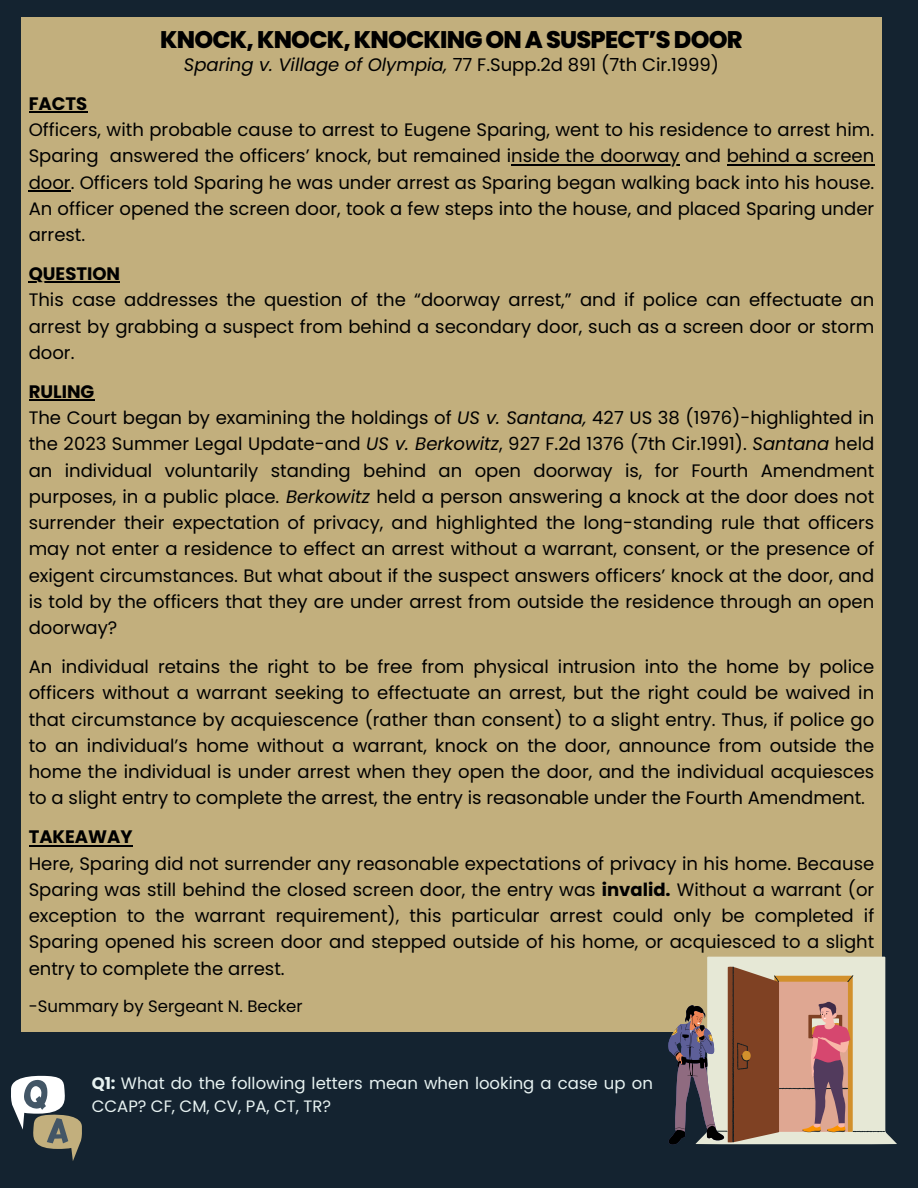
<style>
.page{position:relative;width:918px;height:1188px;background:#142330}
.page>*{position:absolute;margin:0;border:0;box-sizing:border-box;transform-origin:0 0}
.t1{font:800 24px "Poppins";letter-spacing:-.035em;color:#000}
.t2{font:18px/26.2px "Poppins";color:#000;text-align:justify}
.t3{font:700 18px "Poppins";color:#000}
.t4{font:16.5px/22.5px "Poppins";color:#e7f2f1}
.t5{font:16.5px "Poppins";color:#000}
.s1{font-style:italic}
.s2{font-weight:700}
</style>
<div class="page">
<div style="left:21px;top:17px;width:861px;height:1015px;background:#c2af7d"></div>
<svg style="left:11px;top:1075px;width:71px;height:86px"></svg>
<hr style="left:29px;top:111px;width:58px;height:2px;background:#000">
<hr style="left:511px;top:164px;width:169px;height:1px;background:#000">
<hr style="left:727px;top:164px;width:147px;height:1px;background:#000">
<hr style="left:29px;top:190px;width:42px;height:2px;background:#000">
<hr style="left:29px;top:282px;width:91px;height:1px;background:#000">
<hr style="left:29px;top:399px;width:65px;height:2px;background:#000">
<hr style="left:29px;top:845px;width:104px;height:1px;background:#000">
<svg style="left:668px;top:956px;width:229px;height:189px;background:#a98c7c"></svg>
<p class="t1" style="left:160px;top:23px;width:584px">KNOCK, KNOCK, KNOCKING ON A SUSPECT’S DOOR</p>
<h1 class="t2" style="left:184px;top:51px;width:537px"><span class="s1">Sparing v. Village of Olympia,</span> 77 F.Supp.2d 891 (7th Cir.1999)</h1>
<p class="t3" style="left:29px;top:91px;width:60px">FACTS</p>
<p class="t2" style="left:29px;top:117px;width:847px">Officers, with probable cause to arrest to Eugene Sparing, went to his residence to arrest him.<br>Sparing answered the officers’ knock, but remained inside the doorway and behind a screen</p>
<p class="t2" style="left:29px;top:169px;width:847px">door. Officers told Sparing he was under arrest as Sparing began walking back into his house.<br>An officer opened the screen door, took a few steps into the house, and placed Sparing under arrest.</p>
<p class="t3" style="left:29px;top:261px;width:93px">QUESTION</p>
<p class="t2" style="left:29px;top:287px;width:847px">This case addresses the question of the “doorway arrest,” and if police can effectuate an arrest by grabbing a suspect from behind a secondary door, such as a screen door or storm door.</p>
<p class="t3" style="left:29px;top:379px;width:67px">RULING</p>
<p class="t2" style="left:29px;top:405px;width:847px">The Court began by examining the holdings of <span class="s1">US v. Santana,</span> 427 US 38 (1976)-highlighted in the 2023 Summer Legal Update-and <span class="s1">US v. Berkowitz</span>, 927 F.2d 1376 (7th Cir.1991). <span class="s1">Santana</span> held an individual voluntarily standing behind an open doorway is, for Fourth Amendment purposes, in a public place. <span class="s1">Berkowitz</span> held a person answering a knock at the door does not surrender their expectation of privacy, and highlighted the long-standing rule that officers may not enter a residence to effect an arrest without a warrant, consent, or the presence of exigent circumstances. But what about if the suspect answers officers’ knock at the door, and is told by the officers that they are under arrest from outside the residence through an open doorway?</p>
<p class="t2" style="left:29px;top:654px;width:847px">An individual retains the right to be free from physical intrusion into the home by police officers without a warrant seeking to effectuate an arrest, but the right could be waived in that circumstance by acquiescence (rather than consent) to a slight entry. Thus, if police go to an individual’s home without a warrant, knock on the door, announce from outside the home the individual is under arrest when they open the door, and the individual acquiesces to a slight entry to complete the arrest, the entry is reasonable under the Fourth Amendment.</p>
<p class="t3" style="left:29px;top:824px;width:105px">TAKEAWAY</p>
<p class="t2" style="left:29px;top:850px;width:847px">Here, Sparing did not surrender any reasonable expectations of privacy in his home. Because Sparing was still behind the closed screen door, the entry was <span class="s2">invalid.</span> Without a warrant (or exception to the warrant requirement), this particular arrest could only be completed if Sparing opened his screen door and stepped outside of his home, or acquiesced to a slight entry to complete the arrest.</p>
<p class="t5" style="left:29px;top:995px;width:276px">-Summary by Sergeant N. Becker</p>
<p class="t4" style="left:92px;top:1072px;width:563px"><span class="s2">Q1:</span> What do the following letters mean when looking a case up on<br>CCAP? CF, CM, CV, PA, CT, TR?</p>
</div>
